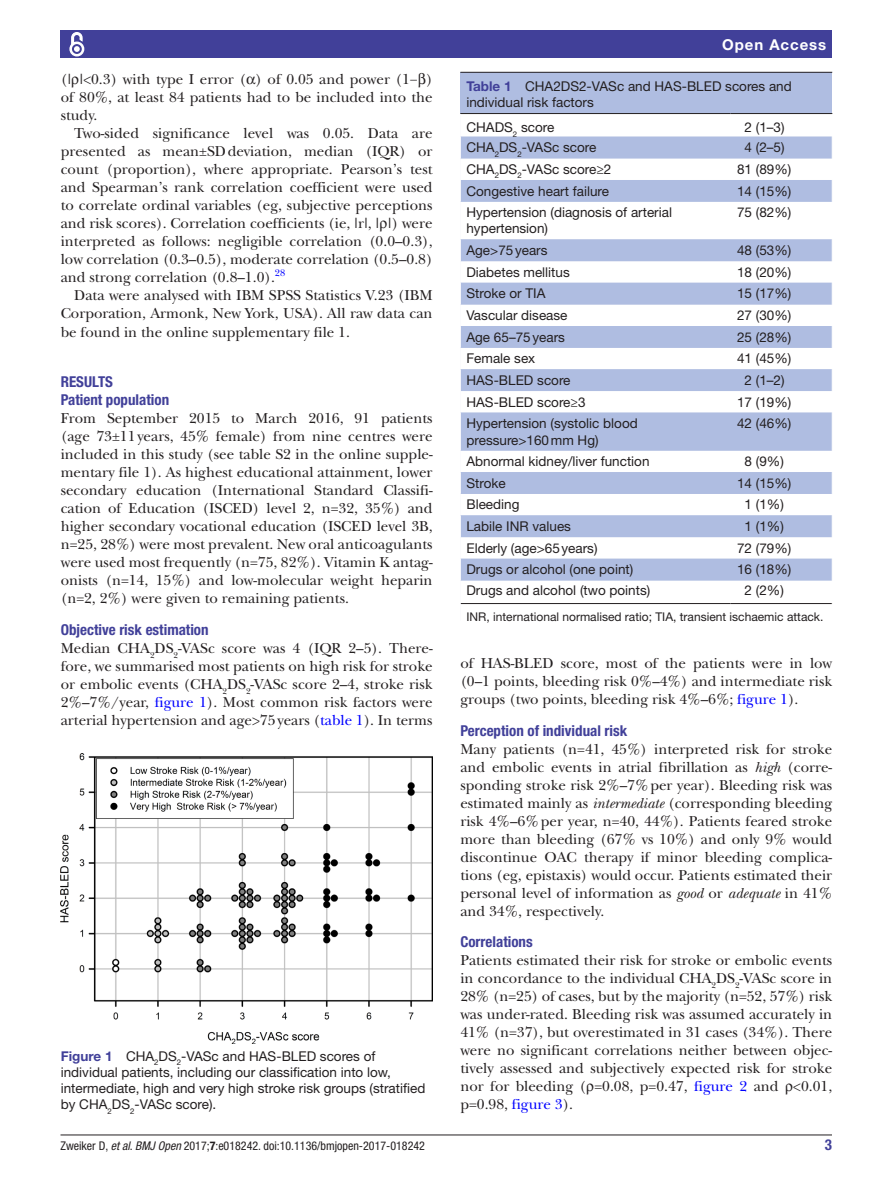
<style>
.page{position:relative;width:893px;height:1191px;background:#fff}
.page>*{position:absolute;margin:0;border:0;box-sizing:border-box;transform-origin:0 0}
.t1{font:15px/18px "New Baskerville";color:#231f20;text-align:justify}
.t2{font:700 condensed 15px/18px "Helvetica Neue LT Std";color:#414099}
.t3{font:700 15px "Helvetica Neue LT Std";letter-spacing:.065em;color:#fff}
.t4{font:13.5px/16.2px "Helvetica Neue LT Std";color:#231f20}
.t5{font:condensed 12px "Helvetica Neue LT Std";color:#231f20}
.t6{font:12px "Helvetica Neue LT Std";color:#231f20}
.t7{font:9.9px "New Baskerville";color:#00f}
.s1{color:#00f}
.s2{font-weight:700;color:#414099}
.s3{font-style:italic}
.s4{font-weight:700}
</style>
<div class="page">
<hr style="left:61px;top:1134px;width:771px;height:1px;background:#231f20">
<div style="left:61px;top:31px;width:771px;height:27px;background:#414099"></div>
<svg style="left:69px;top:32px;width:16px;height:25px"></svg>
<img style="left:61px;top:754px;width:372px;height:289px">
<div style="left:460px;top:73px;width:372px;height:548px;background:#afbde1"></div>
<hr style="left:460px;top:72px;width:372px;height:1px;background:#231f20">
<div style="left:461px;top:114px;width:371px;height:506px;background:#fff"></div>
<svg style="left:461px;top:137px;width:371px;height:443px"></svg>
<hr style="left:460px;top:113px;width:270px;height:1px;background:#231f20">
<hr style="left:730px;top:113px;width:102px;height:1px;background:#231f20">
<hr style="left:460px;top:603px;width:270px;height:1px;background:#231f20">
<hr style="left:730px;top:603px;width:102px;height:1px;background:#231f20">
<svg style="left:460px;top:114px;width:1px;height:88px"></svg>
<hr style="left:460px;top:202px;width:1px;height:37px;background:#fff">
<svg style="left:460px;top:239px;width:1px;height:174px"></svg>
<hr style="left:460px;top:413px;width:1px;height:37px;background:#fff">
<svg style="left:460px;top:450px;width:1px;height:170px"></svg>
<hr style="left:460px;top:620px;width:372px;height:2px;background:#fff">
<p class="t1" style="left:61px;top:71px;width:373px">(| |&lt;0.3) with type I error ( ) of 0.05 and power (1− ) of 80%, at least 84 patients had to be included into the study.</p>
<p class="t1" style="left:61px;top:125px;width:373px;text-indent:14px">Two-sided significance level was 0.05. Data are presented as mean±SDdeviation, median (IQR) or count (proportion), where appropriate. Pearson’s test and Spearman’s rank correlation coefficient were used to correlate ordinal variables (eg, subjective perceptions and risk scores). Correlation coefficients (ie, |r|, | |) were interpreted as follows: negligible correlation (0.0–0.3), low correlation (0.3–0.5), moderate correlation (0.5–0.8) and strong correlation (0.8–1.0).</p>
<p class="t7" style="left:275px;top:267px;width:12px">28</p>
<p class="t1" style="left:61px;top:287px;width:373px;text-indent:14px">Data were analysed with IBM SPSS Statistics V.23 (IBM Corporation, Armonk, New York, USA). All raw data can be found in the online supplementary file 1.</p>
<p class="t2" style="left:61px;top:372px;width:110px">Results<br>Patient population</p>
<p class="t1" style="left:61px;top:409px;width:373px">From September 2015 to March 2016, 91 patients (age 73±11years, 45% female) from nine centres were included in this study (see table S2 in the online supple&shy;mentary file 1). As highest educational attainment, lower secondary education (International Standard Classifi&shy;cation of Education (ISCED) level 2, n=32, 35%) and higher secondary vocational education (ISCED level 3B, n=25, 28%) were most prevalent. New oral anticoagulants were used most frequently (n=75, 82%). Vitamin K antag&shy;onists (n=14, 15%) and low-molecular weight heparin (n=2, 2%) were given to remaining patients.</p>
<p class="t2" style="left:61px;top:620px;width:149px">Objective risk estimation</p>
<p class="t1" style="left:61px;top:639px;width:373px">Median CHA<sub>2</sub>DS<sub>2</sub>-VASc score was 4 (IQR 2–5). There&shy;fore, we summarised most patients on high risk for stroke or embolic events (CHA<sub>2</sub>DS<sub>2</sub>-VASc score 2–4, stroke risk 2%–7%/year, <span class="s1">figure 1</span>). Most common risk factors were arterial hypertension and age&gt;75years (<span class="s1">table 1</span>). In terms</p>
<p class="t4" style="left:61px;top:1047px;width:366px"><span class="s2">Figure 1</span> CHA<sub>2</sub>DS<sub>2</sub>-VASc and HAS-BLED scores of individual patients, including our classification into low, intermediate, high and very high stroke risk groups (stratified by CHA<sub>2</sub>DS<sub>2</sub>-VASc score).</p>
<p class="t3" style="left:722px;top:35px;width:106px">Open Access</p>
<p class="t4" style="left:466px;top:77px;width:327px"><span class="s2">Table 1</span> CHA2DS2-VASc and HAS-BLED scores and individual risk factors</p>
<p class="t4" style="left:466px;top:119px;width:89px">CHADS<sub>2</sub> score</p>
<p class="t4" style="left:745px;top:119px;width:42px">2 (1–3)</p>
<p class="t4" style="left:466px;top:139px;width:131px">CHA<sub>2</sub>DS<sub>2</sub>-VASc score</p>
<p class="t4" style="left:745px;top:139px;width:42px">4 (2–5)</p>
<p class="t4" style="left:466px;top:161px;width:146px">CHA<sub>2</sub>DS<sub>2</sub>-VASc score≥2</p>
<p class="t4" style="left:737px;top:161px;width:56px">81 (89%)</p>
<p class="t4" style="left:466px;top:182px;width:144px">Congestive heart failure</p>
<p class="t4" style="left:737px;top:182px;width:56px">14 (15%)</p>
<p class="t4" style="left:466px;top:204px;width:207px">Hypertension (diagnosis of arterial hypertension)</p>
<p class="t4" style="left:737px;top:204px;width:56px">75 (82%)</p>
<p class="t4" style="left:466px;top:242px;width:83px">Age&gt;75years</p>
<p class="t4" style="left:737px;top:242px;width:56px">48 (53%)</p>
<p class="t4" style="left:466px;top:264px;width:105px">Diabetes mellitus</p>
<p class="t4" style="left:737px;top:264px;width:56px">18 (20%)</p>
<p class="t4" style="left:466px;top:285px;width:81px">Stroke or TIA</p>
<p class="t4" style="left:737px;top:285px;width:56px">15 (17%)</p>
<p class="t4" style="left:466px;top:307px;width:103px">Vascular disease</p>
<p class="t4" style="left:737px;top:307px;width:56px">27 (30%)</p>
<p class="t4" style="left:466px;top:329px;width:100px">Age 65–75years</p>
<p class="t4" style="left:737px;top:329px;width:56px">25 (28%)</p>
<p class="t4" style="left:466px;top:350px;width:70px">Female sex</p>
<p class="t4" style="left:737px;top:350px;width:56px">41 (45%)</p>
<p class="t4" style="left:466px;top:372px;width:106px">HAS-BLED score</p>
<p class="t4" style="left:745px;top:372px;width:42px">2 (1–2)</p>
<p class="t4" style="left:466px;top:393px;width:121px">HAS-BLED score≥3</p>
<p class="t4" style="left:737px;top:393px;width:56px">17 (19%)</p>
<p class="t4" style="left:466px;top:415px;width:173px">Hypertension (systolic blood pressure&gt;160mm Hg)</p>
<p class="t4" style="left:737px;top:415px;width:56px">42 (46%)</p>
<p class="t4" style="left:466px;top:453px;width:185px">Abnormal kidney/liver function</p>
<p class="t4" style="left:745px;top:453px;width:41px">8 (9%)</p>
<p class="t4" style="left:466px;top:475px;width:41px">Stroke</p>
<p class="t4" style="left:737px;top:475px;width:56px">14 (15%)</p>
<p class="t4" style="left:466px;top:496px;width:55px">Bleeding</p>
<p class="t4" style="left:745px;top:496px;width:41px">1 (1%)</p>
<p class="t4" style="left:466px;top:518px;width:106px">Labile INR values</p>
<p class="t4" style="left:745px;top:518px;width:41px">1 (1%)</p>
<p class="t4" style="left:466px;top:539px;width:133px">Elderly (age&gt;65years)</p>
<p class="t4" style="left:737px;top:539px;width:56px">72 (79%)</p>
<p class="t4" style="left:466px;top:561px;width:168px">Drugs or alcohol (one point)</p>
<p class="t4" style="left:737px;top:561px;width:56px">16 (18%)</p>
<p class="t4" style="left:466px;top:581px;width:185px">Drugs and alcohol (two points)</p>
<p class="t4" style="left:745px;top:581px;width:41px">2 (2%)</p>
<p class="t6" style="left:466px;top:609px;width:358px">INR, international normalised ratio; TIA, transient ischaemic attack.</p>
<p class="t1" style="left:460px;top:654px;width:373px">of HAS-BLED score, most of the patients were in low (0–1 points, bleeding risk 0%–4%) and intermediate risk groups (two points, bleeding risk 4%–6%; <span class="s1">figure 1</span>).</p>
<p class="t2" style="left:460px;top:721px;width:168px">Perception of individual risk</p>
<p class="t1" style="left:460px;top:740px;width:373px">Many patients (n=41, 45%) interpreted risk for stroke and embolic events in atrial fibrillation as <span class="s3">high</span> (corre&shy;sponding stroke risk 2%–7%per year). Bleeding risk was estimated mainly as <span class="s3">intermediate</span> (corresponding bleeding risk 4%–6%per year, n=40, 44%). Patients feared stroke more than bleeding (67% vs 10%) and only 9% would discontinue OAC therapy if minor bleeding complica&shy;tions (eg, epistaxis) would occur. Patients estimated their personal level of information as <span class="s3">good</span> or <span class="s3">adequate</span> in 41% and 34%, respectively.</p>
<p class="t2" style="left:460px;top:932px;width:74px">Correlations</p>
<p class="t1" style="left:460px;top:951px;width:373px">Patients estimated their risk for stroke or embolic events in concordance to the individual CHA<sub>2</sub>DS<sub>2</sub>-VASc score in 28% (n=25) of cases, but by the majority (n=52, 57%) risk was under-rated. Bleeding risk was assumed accurately in 41% (n=37), but overestimated in 31 cases (34%). There were no significant correlations neither between objec&shy;tively assessed and subjectively expected risk for stroke nor for bleeding ( =0.08, p=0.47, <span class="s1">figure 2</span> and &lt;0.01, p=0.98, <span class="s1">figure 3</span>).</p>
<p class="t5" style="left:61px;top:1138px;width:366px">Zweiker D, <span class="s3">et al</span>. <span class="s3">BMJ Open</span> 2017;<span class="s4">7</span>:e018242. doi:10.1136/bmjopen-2017-018242</p>
<p class="t2" style="left:825px;top:1135px;width:9px">3</p>
</div>
